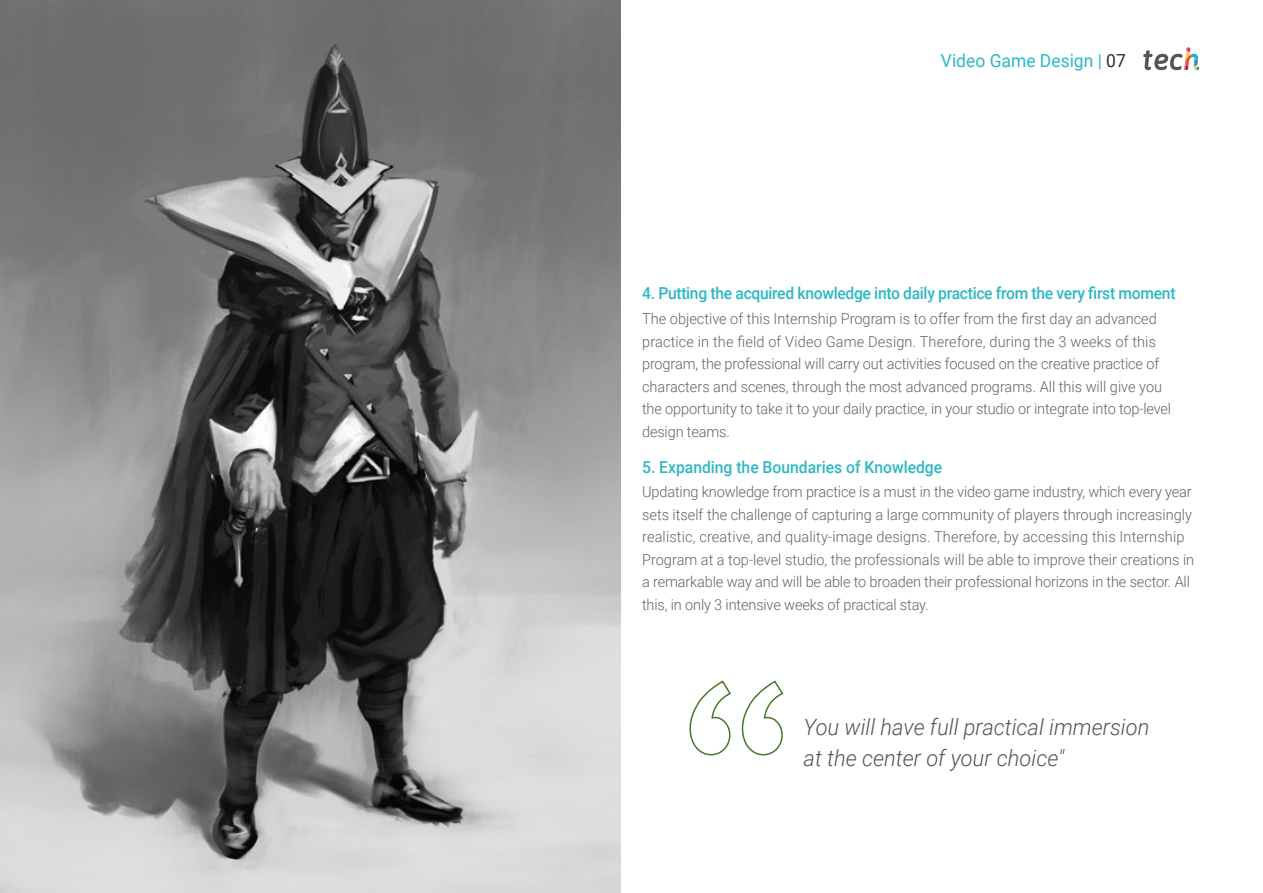
<style>
.page{position:relative;width:1263px;height:893px;background:#fff}
.page>*{position:absolute;margin:0;border:0;box-sizing:border-box;transform-origin:0 0}
.t1{font:italic 300 22.5px/31.5px "Roboto";color:#52555b}
.t2{font:18px "Roboto";color:#2db8c5}
.t3{font:500 16.5px "Roboto";letter-spacing:-.02em;color:#2db8c5;scale:.95 1}
.t4{font:500 16.5px "Roboto";color:#2db8c5;scale:.95 1}
.t5{font:300 15px/22.5px "Roboto";color:#61646a}
.s1{color:#312e20}
</style>
<div class="page">
<svg style="left:689px;top:680px;width:95px;height:76px"></svg>
<svg style="left:1143px;top:47px;width:56px;height:24px"></svg>
<img style="left:0;top:0;width:621px;height:893px">
<p class="t2" style="left:941px;top:48px;width:186px">Video Game Design | <span class="s1">07</span></p>
<p class="t3" style="left:642px;top:282px;width:563px">4. Putting the acquired knowledge into daily practice from the very first moment</p>
<p class="t5" style="left:642px;top:307px;width:531px">The objective of this Internship Program is to offer from the first day an advanced practice in the field of Video Game Design. Therefore, during the 3 weeks of this program, the professional will carry out activities focused on the creative practice of characters and scenes, through the most advanced programs. All this will give you the opportunity to take it to your daily practice, in your studio or integrate into top-level design teams.</p>
<p class="t4" style="left:642px;top:455px;width:317px">5. Expanding the Boundaries of Knowledge</p>
<p class="t5" style="left:642px;top:480px;width:554px">Updating knowledge from practice is a must in the video game industry, which every year sets itself the challenge of capturing a large community of players through increasingly realistic, creative, and quality-image designs. Therefore, by accessing this Internship Program at a top-level studio, the professionals will be able to improve their creations in a remarkable way and will be able to broaden their professional horizons in the sector. All this, in only 3 intensive weeks of practical stay.</p>
<h1 class="t1" style="left:804px;top:710px;width:347px">You will have full practical immersion at the center of your choice"</h1>
</div>
